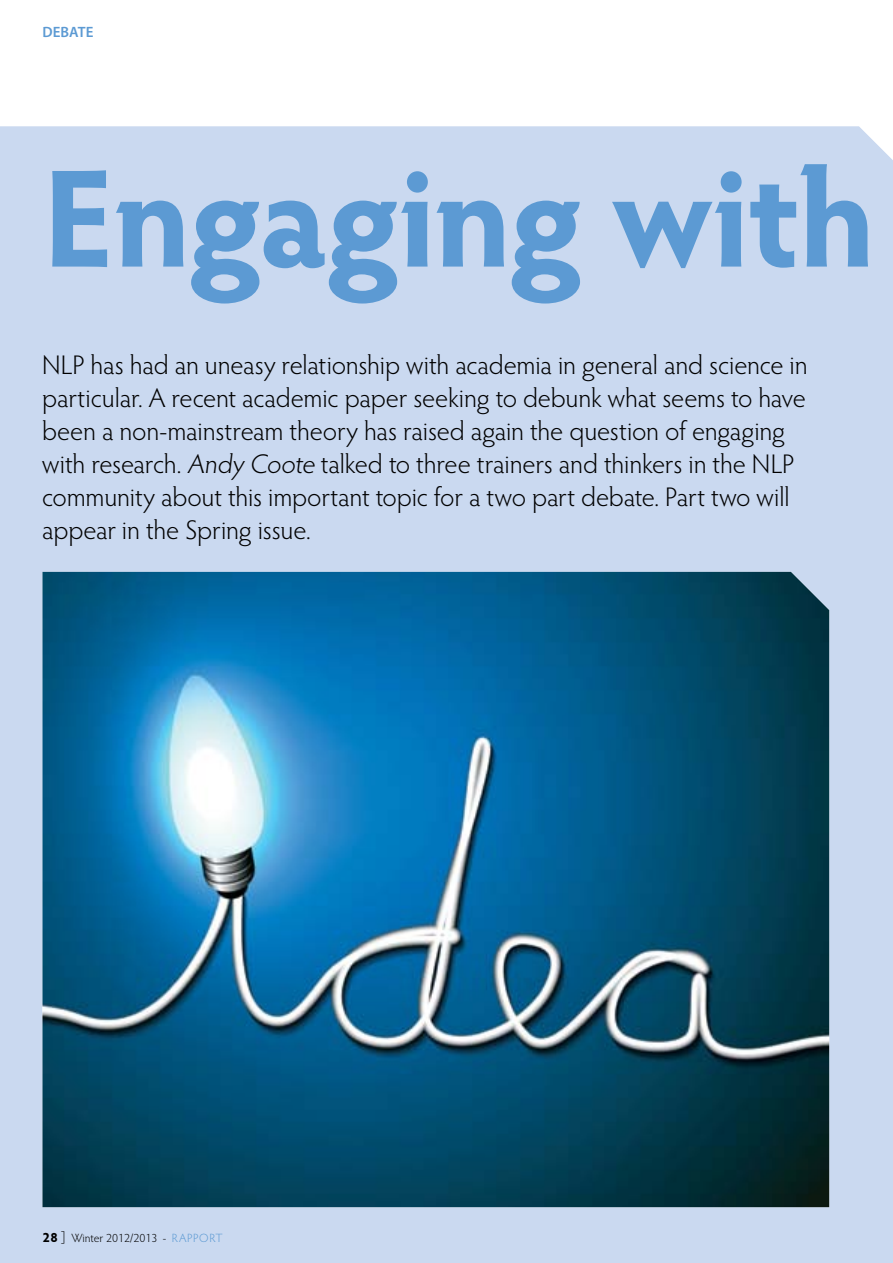
<style>
.page{position:relative;width:893px;height:1263px;background:#fff}
.page>*{position:absolute;margin:0;border:0;box-sizing:border-box;transform-origin:0 0}
.t1{font:700 139.5px "Hypatia Sans Pro";letter-spacing:-.015em;color:#5c9ad3}
.t2{font:300 27px/33px "Hypatia Sans Pro";letter-spacing:-.005em;color:#000}
.t3{font:600 15px "Myriad Pro";letter-spacing:.005em;color:#5c9ad3}
.t4{font:300 12px "Hypatia Sans Pro";color:#000}
.s1{font-weight:700;font-size:13.5px}
.s2{font-size:13.5px}
.s3{color:#5c9ad3}
</style>
<div class="page">
<div style="left:0;top:126px;width:893px;height:1137px;background:#cad9f0"></div>
<img style="left:42px;top:572px;width:787px;height:635px">
<p class="t3" style="left:43px;top:23px;width:52px">DEBATE</p>
<p class="t1" style="left:43px;top:120px;width:835px">Engaging with</p>
<p class="t2" style="left:42px;top:347px;width:767px">NLP has had an uneasy relationship with academia in general and science in particular. A recent academic paper seeking to debunk what seems to have been a non-mainstream theory has raised again the question of engaging with research. Andy Coote talked to three trainers and thinkers in the NLP community about this important topic for a two part debate. Part two will appear in the Spring issue.</p>
<p class="t4" style="left:43px;top:1230px;width:182px"><span class="s1">28</span> <span class="s2">]</span> Winter 2012/2013 - <span class="s3">RAPPORT</span></p>
</div>
